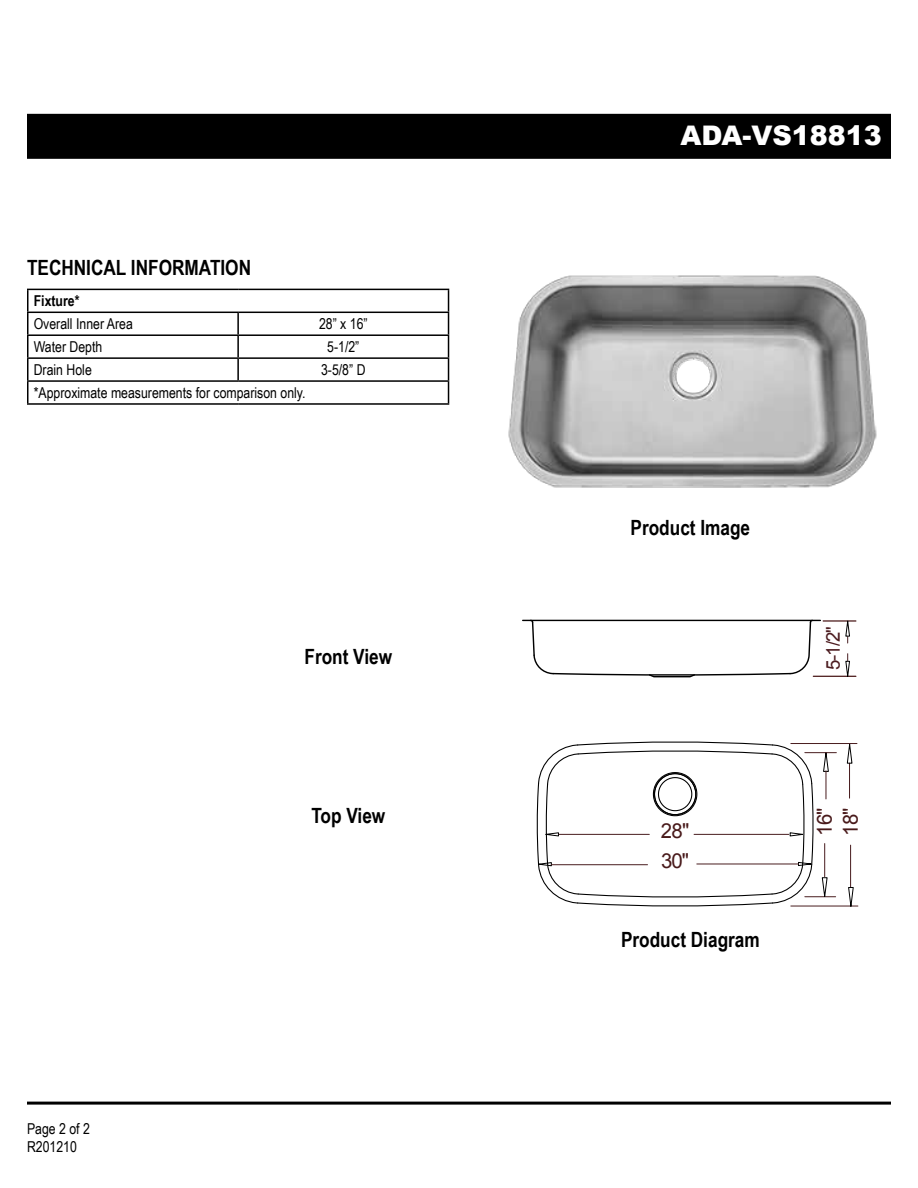
<style>
.page{position:relative;width:918px;height:1188px;background:#fff}
.page>*{position:absolute;margin:0;border:0;box-sizing:border-box;transform-origin:0 0}
.t1{font:900 27px "Arial";color:#fff}
.t2{font:700 21px "Arial Narrow";color:#000}
.t3{font:20.7px "Arial";letter-spacing:-.03em;color:#491a1b}
.t4{font:19.05px "Arial";color:#4c1c20}
.t5{font:15px/18px "Arial Narrow";color:#000}
.t6{font:700 15px "Arial Narrow";color:#000}
</style>
<div class="page">
<div style="left:27px;top:114px;width:864px;height:45px;background:#000"></div>
<hr style="left:27px;top:1102px;width:864px;height:3px;background:#000">
<img style="left:508px;top:275px;width:369px;height:213px">
<hr style="left:805px;top:752px;width:31px;height:1px;background:#481c1e">
<hr style="left:805px;top:896px;width:31px;height:1px;background:#481c1e">
<svg style="left:823px;top:752px;width:6px;height:47px"></svg>
<hr style="left:824px;top:844px;width:1px;height:33px;background:#481c1e">
<hr style="left:791px;top:743px;width:66px;height:1px;background:#481c1e">
<hr style="left:791px;top:906px;width:67px;height:1px;background:#481c1e">
<hr style="left:849px;top:763px;width:1px;height:35px;background:#481c1e">
<hr style="left:850px;top:845px;width:1px;height:42px;background:#481c1e">
<svg style="left:846px;top:744px;width:7px;height:20px"></svg>
<svg style="left:821px;top:877px;width:7px;height:21px"></svg>
<svg style="left:848px;top:887px;width:6px;height:20px"></svg>
<svg style="left:537px;top:741px;width:276px;height:166px"></svg>
<hr style="left:523px;top:620px;width:297px;height:1px;background:#000">
<svg style="left:529px;top:619px;width:285px;height:59px"></svg>
<hr style="left:813px;top:676px;width:43px;height:1px;background:#451111">
<hr style="left:823px;top:620px;width:33px;height:2px;background:#451111">
<svg style="left:845px;top:620px;width:5px;height:23px"></svg>
<svg style="left:845px;top:654px;width:5px;height:23px"></svg>
<hr style="left:27px;top:289px;width:211px;height:1px;background:#000">
<hr style="left:238px;top:289px;width:211px;height:1px;background:#000">
<hr style="left:27px;top:312px;width:211px;height:1px;background:#000">
<hr style="left:238px;top:312px;width:211px;height:1px;background:#000">
<hr style="left:237px;top:313px;width:2px;height:21px;background:#000">
<hr style="left:27px;top:334px;width:211px;height:2px;background:#000">
<hr style="left:238px;top:334px;width:211px;height:2px;background:#000">
<hr style="left:237px;top:336px;width:2px;height:21px;background:#000">
<hr style="left:27px;top:357px;width:211px;height:2px;background:#000">
<hr style="left:238px;top:357px;width:211px;height:2px;background:#000">
<hr style="left:237px;top:359px;width:2px;height:21px;background:#000">
<hr style="left:27px;top:380px;width:211px;height:2px;background:#000">
<svg style="left:27px;top:290px;width:1px;height:113px"></svg>
<hr style="left:238px;top:380px;width:211px;height:2px;background:#000">
<svg style="left:448px;top:290px;width:1px;height:113px"></svg>
<hr style="left:27px;top:403px;width:211px;height:2px;background:#000">
<hr style="left:238px;top:403px;width:211px;height:2px;background:#000">
<h2 class="t2" style="left:27px;top:252px;width:226px">TECHNICAL INFORMATION</h2>
<p class="t6" style="left:34px;top:290px;width:47px">Fixture*</p>
<p class="t5" style="left:34px;top:314px;width:101px">Overall Inner Area</p>
<p class="t5" style="left:319px;top:314px;width:50px">28” x 16”</p>
<p class="t5" style="left:34px;top:337px;width:70px">Water Depth</p>
<p class="t5" style="left:327px;top:337px;width:34px">5-1/2”</p>
<p class="t5" style="left:34px;top:360px;width:60px">Drain Hole</p>
<p class="t5" style="left:321px;top:360px;width:46px">3-5/8” D</p>
<p class="t5" style="left:34px;top:383px;width:273px">*Approximate measurements for comparison only.</p>
<h2 class="t2" style="left:304px;top:641px;width:89px">Front View</h2>
<p class="t5" style="left:27px;top:1119px;width:64px">Page 2 of 2<br>R201210</p>
<h2 class="t2" style="left:311px;top:800px;width:76px">Top View</h2>
<h1 class="t1" style="left:681px;top:116px;width:203px">ADA-VS18813</h1>
<h2 class="t2" style="left:631px;top:511px;width:121px">Product Image</h2>
<h3 class="t3" style="left:661px;top:817px;width:30px">28"</h3>
<h3 class="t3" style="left:661px;top:847px;width:29px">30"</h3>
<h2 class="t2" style="left:621px;top:924px;width:140px">Product Diagram</h2>
<p class="t4" style="left:821px;top:670px;width:46px;rotate:-90deg">5-1/2"</p>
<h3 class="t3" style="left:811px;top:836px;width:30px;rotate:-90deg">16"</h3>
<h3 class="t3" style="left:837px;top:836px;width:30px;rotate:-90deg">18"</h3>
</div>
